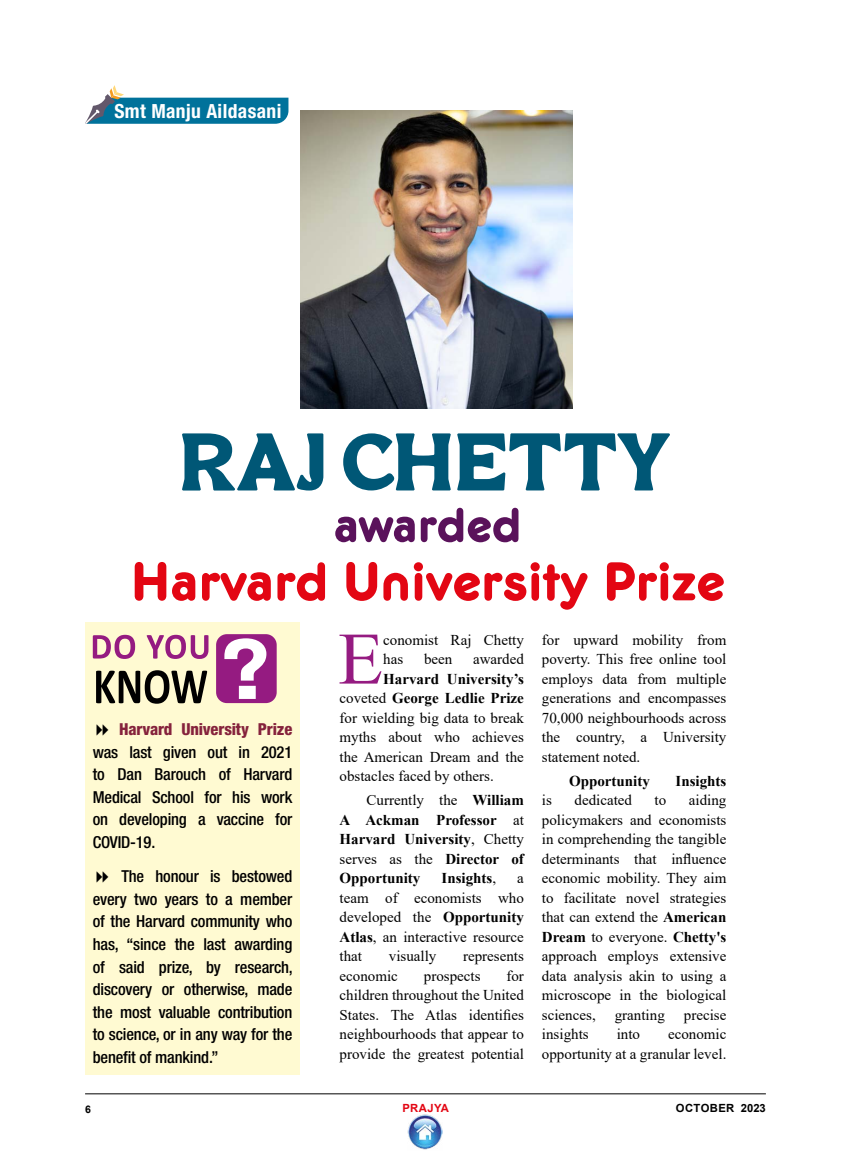
<style>
.page{position:relative;width:851px;height:1170px;background:#fff}
.page>*{position:absolute;margin:0;border:0;box-sizing:border-box;transform-origin:0 0}
.t1{font:73.95px "Times New Roman";color:#951b81}
.t2{font:66px "MANBORT";letter-spacing:-.03em;color:#005776}
.t3{font:57px "Frankfurter Medium Std";color:#e30613}
.t4{font:51px "Frankfurter Medium Std";color:#5a125b}
.t5{font:700 condensed 19.5px "Helvetica Neue LT Pro";letter-spacing:.02em;color:#fff}
.t6{font:500 condensed 16.5px/22.5px "Helvetica Neue LT Pro";letter-spacing:-.01em;color:#000;text-align:justify}
.t7{font:800 condensed 16.5px "Helvetica Neue LT Pro";letter-spacing:-.01em;color:#85223c}
.t8{font:15px/19.5px "Times New Roman";color:#000;text-align:justify}
.t9{font:700 15px/19.5px "Times New Roman";color:#000;text-align:justify}
.t10{font:700 11.25px "Arial";letter-spacing:.035em;color:#000}
.t11{font:700 11.25px "Arial";letter-spacing:.035em;color:#e30613}
.t12{font:700 10.5px "Arial";color:#000}
.s1{font-weight:700}
.s2{font-weight:400}
</style>
<div class="page">
<img style="left:300px;top:111px;width:272px;height:297px">
<div style="left:85px;top:622px;width:215px;height:452px;background:#fffad2"></div>
<svg style="left:96px;top:670px;width:111px;height:33px"></svg>
<svg style="left:93px;top:634px;width:115px;height:25px"></svg>
<div style="left:216px;top:634px;width:60px;height:69px;background:#951b81;border-radius:11px"></div>
<svg style="left:224px;top:638px;width:42px;height:61px"></svg>
<svg style="left:85px;top:85px;width:203px;height:39px"></svg>
<hr style="left:85px;top:1093px;width:680px;height:1px;background:#000">
<img style="left:408px;top:1114px;width:34px;height:35px">
<h3 class="t5" style="left:114px;top:99px;width:168px">Smt Manju Aildasani</h3>
<h2 class="t2" style="left:182px;top:416px;width:493px">RAJ CHETTY</h2>
<h3 class="t4" style="left:334px;top:496px;width:189px">awarded</h3>
<h3 class="t3" style="left:130px;top:549px;width:595px">Harvard University Prize</h3>
<h1 class="t1" style="left:338px;top:606px;width:47px">E</h1>
<p class="t8" style="left:383px;top:629px;width:142px">conomist Raj Chetty has</p>
<p class="t8" style="left:542px;top:629px;width:186px">for upward mobility from poverty. This free online tool employs data from multiple generations and encompasses 70,000 neighbourhoods across the country, a University statement noted.</p>
<p class="t9" style="left:569px;top:770px;width:82px">Opportunity</p>
<p class="t9" style="left:675px;top:770px;width:52px">Insights</p>
<p class="t8" style="left:542px;top:789px;width:12px">is</p>
<p class="t8" style="left:574px;top:789px;width:59px">dedicated</p>
<p class="t8" style="left:654px;top:789px;width:13px">to</p>
<p class="t8" style="left:424px;top:648px;width:30px">been</p>
<p class="t8" style="left:473px;top:648px;width:52px">awarded</p>
<p class="t8" style="left:339px;top:668px;width:186px;text-indent:44px"><span class="s1">Harvard University’s </span>coveted <span class="s1">George Ledlie Prize </span>for wielding big data to break myths about who achieves the American Dream and the obstacles faced by others.</p>
<p class="t9" style="left:339px;top:789px;width:186px;text-indent:27px"><span class="s2">Currently the</span> William A Ackman Professor <span class="s2">at </span>Harvard University<span class="s2">, Chetty serves as the</span> Director of Opportunity</p>
<p class="t7" style="left:119px;top:719px;width:175px">Harvard University Prize</p>
<p class="t6" style="left:93px;top:740px;width:201px">was last given out in 2021 to Dan Barouch of Harvard Medical School for his work on developing a vaccine for COVID-19.</p>
<p class="t6" style="left:93px;top:865px;width:202px;text-indent:29px">The honour is bestowed every two years to a member of the Harvard community who has, “since the last awarding of said prize, by research, discovery or otherwise, made the most valuable contribution to science, or in any way for the benefit of mankind.”</p>
<p class="t8" style="left:542px;top:789px;width:186px;text-indent:147px">aiding policymakers and economists in comprehending the tangible determinants that influence economic mobility. They aim to facilitate novel strategies that can extend the <span class="s1">American Dream</span> to everyone. <span class="s1">Chetty's </span>approach employs extensive data analysis akin to using a microscope in the biological sciences,</p>
<p class="t9" style="left:441px;top:867px;width:56px">Insights<span class="s2">,</span></p>
<p class="t8" style="left:339px;top:867px;width:186px;text-indent:178px">a team of economists who developed the <span class="s1">Opportunity Atlas</span>, an interactive resource that</p>
<p class="t8" style="left:389px;top:945px;width:49px">visually</p>
<p class="t8" style="left:463px;top:945px;width:62px">represents</p>
<p class="t8" style="left:339px;top:965px;width:60px">economic</p>
<p class="t8" style="left:424px;top:965px;width:58px">prospects</p>
<p class="t8" style="left:339px;top:965px;width:186px;text-indent:167px">for children throughout the United States. The Atlas identifies neighbourhoods that appear to provide the greatest potential</p>
<p class="t8" style="left:614px;top:1004px;width:51px">granting</p>
<p class="t8" style="left:683px;top:1004px;width:44px">precise</p>
<p class="t8" style="left:542px;top:1023px;width:48px">insights</p>
<p class="t8" style="left:616px;top:1023px;width:25px">into</p>
<p class="t8" style="left:542px;top:1023px;width:186px;text-align:right">economic<br>opportunity at a granular level.</p>
<p class="t12" style="left:85px;top:1101px;width:7px">6</p>
<p class="t11" style="left:402px;top:1099px;width:48px">PRAJYA</p>
<p class="t10" style="left:675px;top:1099px;width:91px">OCTOBER 2023</p>
</div>
